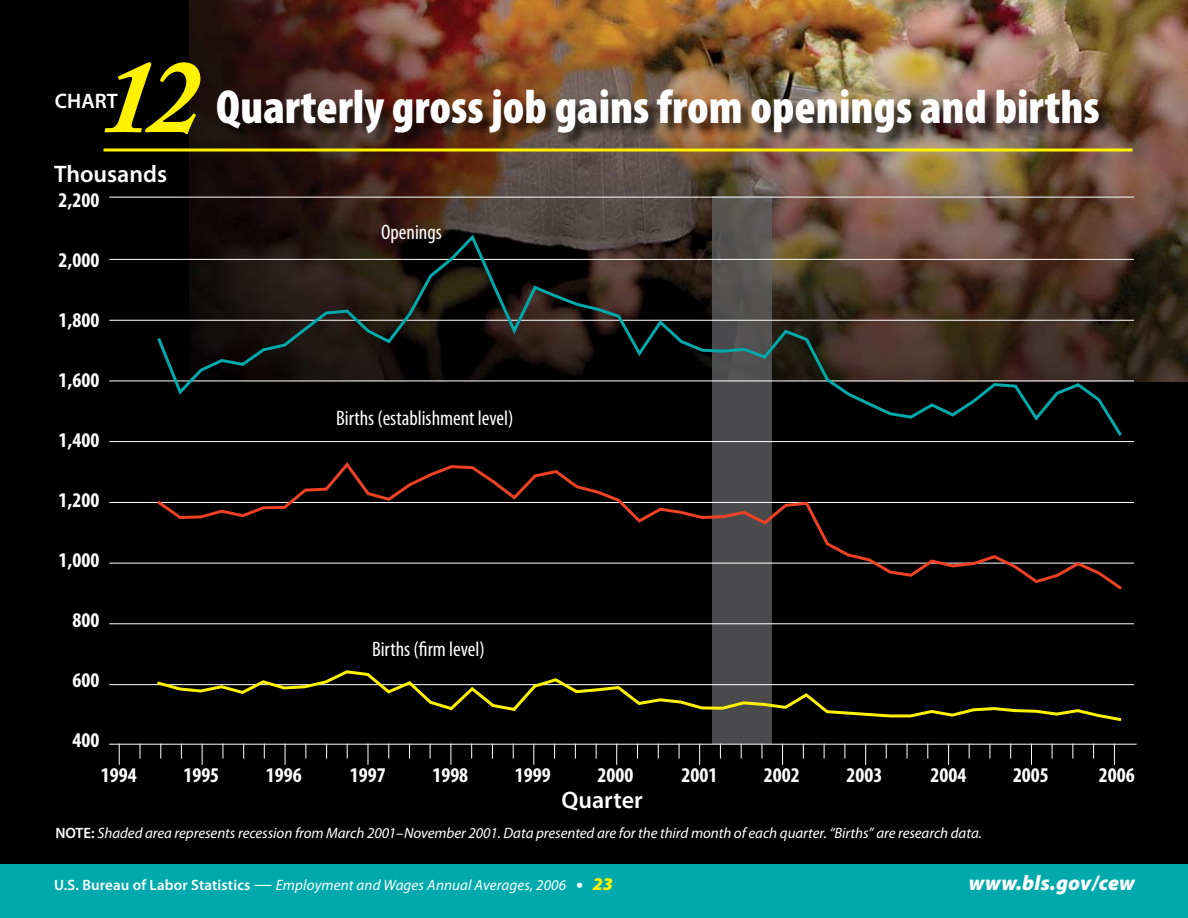
<style>
.page{position:relative;width:1188px;height:918px;background:#000}
.page>*{position:absolute;margin:0;border:0;box-sizing:border-box;transform-origin:0 0}
.t1{font:italic 700 108px "Adobe Caslon Pro";color:#fff200}
.t2{font:900 condensed 48px "Myriad Pro";color:#fff}
.t3{font:600 24px "Myriad Pro";color:#fff}
.t4{font:700 condensed 21px "Myriad Pro";color:#fff}
.t5{font:condensed 21px "Myriad Pro";color:#fff}
.t6{font:italic 900 21px "Myriad Pro";letter-spacing:.01em;color:#fff}
.t7{font:600 21px "Myriad Pro";color:#fff}
.t8{font:italic 15px "Myriad Pro";letter-spacing:-.005em;color:#fff}
.s1{font-weight:600;font-style:normal}
.s2{font-size:18px}
.s3{font-weight:900;font-size:18px}
.s4{font-weight:900;font-size:18px;color:#fff200}
</style>
<div class="page">
<img style="left:189px;top:0;width:999px;height:382px">
<div style="left:0;top:864px;width:1188px;height:54px;background:#00aaac"></div>
<svg style="left:104px;top:148px;width:1028px;height:4px;background:#d7c70d"></svg>
<div style="left:216px;top:89px;width:898px;height:59px;background:#000;opacity:.7"></div>
<svg style="left:713px;top:196px;width:59px;height:548px;background:#4e4e4f"></svg>
<hr style="left:110px;top:744px;width:1026px;height:1px;background:#fff">
<svg style="left:140px;top:744px;width:1px;height:14px"></svg>
<svg style="left:160px;top:744px;width:1px;height:14px"></svg>
<svg style="left:181px;top:745px;width:1px;height:13px"></svg>
<svg style="left:223px;top:744px;width:1px;height:14px"></svg>
<svg style="left:243px;top:744px;width:1px;height:14px"></svg>
<svg style="left:264px;top:744px;width:1px;height:14px"></svg>
<svg style="left:305px;top:744px;width:1px;height:14px"></svg>
<svg style="left:326px;top:745px;width:1px;height:13px"></svg>
<svg style="left:347px;top:744px;width:1px;height:14px"></svg>
<svg style="left:388px;top:744px;width:1px;height:14px"></svg>
<svg style="left:409px;top:745px;width:1px;height:13px"></svg>
<svg style="left:430px;top:744px;width:1px;height:14px"></svg>
<svg style="left:471px;top:744px;width:1px;height:14px"></svg>
<svg style="left:492px;top:745px;width:1px;height:13px"></svg>
<svg style="left:513px;top:744px;width:1px;height:14px"></svg>
<svg style="left:554px;top:745px;width:1px;height:13px"></svg>
<svg style="left:575px;top:744px;width:1px;height:14px"></svg>
<svg style="left:596px;top:744px;width:1px;height:14px"></svg>
<svg style="left:637px;top:745px;width:1px;height:13px"></svg>
<svg style="left:658px;top:744px;width:1px;height:14px"></svg>
<svg style="left:679px;top:744px;width:1px;height:14px"></svg>
<svg style="left:720px;top:745px;width:1px;height:13px"></svg>
<svg style="left:741px;top:744px;width:1px;height:14px"></svg>
<svg style="left:762px;top:744px;width:1px;height:14px"></svg>
<svg style="left:803px;top:744px;width:1px;height:14px"></svg>
<svg style="left:824px;top:744px;width:1px;height:14px"></svg>
<svg style="left:845px;top:744px;width:1px;height:14px"></svg>
<svg style="left:886px;top:744px;width:1px;height:14px"></svg>
<svg style="left:907px;top:744px;width:1px;height:14px"></svg>
<svg style="left:927px;top:744px;width:1px;height:14px"></svg>
<svg style="left:969px;top:744px;width:1px;height:14px"></svg>
<svg style="left:990px;top:744px;width:1px;height:14px"></svg>
<svg style="left:1010px;top:744px;width:1px;height:14px"></svg>
<svg style="left:1052px;top:744px;width:1px;height:14px"></svg>
<svg style="left:1072px;top:744px;width:1px;height:14px"></svg>
<svg style="left:1093px;top:745px;width:1px;height:13px"></svg>
<svg style="left:119px;top:744px;width:1px;height:20px"></svg>
<svg style="left:202px;top:744px;width:1px;height:20px"></svg>
<svg style="left:285px;top:744px;width:1px;height:20px"></svg>
<svg style="left:368px;top:744px;width:1px;height:20px"></svg>
<svg style="left:451px;top:744px;width:1px;height:20px"></svg>
<svg style="left:533px;top:744px;width:1px;height:20px"></svg>
<svg style="left:616px;top:744px;width:1px;height:20px"></svg>
<svg style="left:699px;top:745px;width:1px;height:19px"></svg>
<svg style="left:782px;top:745px;width:1px;height:19px"></svg>
<svg style="left:865px;top:744px;width:1px;height:20px"></svg>
<svg style="left:948px;top:745px;width:1px;height:19px"></svg>
<svg style="left:1031px;top:745px;width:1px;height:19px"></svg>
<svg style="left:1114px;top:745px;width:1px;height:19px"></svg>
<hr style="left:110px;top:684px;width:1024px;height:1px;background:#fff">
<hr style="left:110px;top:623px;width:1024px;height:1px;background:#fff">
<hr style="left:110px;top:563px;width:1024px;height:1px;background:#fff">
<hr style="left:110px;top:502px;width:1024px;height:1px;background:#fff">
<hr style="left:110px;top:441px;width:1024px;height:1px;background:#fff">
<hr style="left:110px;top:381px;width:1024px;height:1px;background:#fff">
<hr style="left:110px;top:320px;width:1024px;height:1px;background:#fff">
<hr style="left:110px;top:259px;width:1024px;height:1px;background:#fff">
<hr style="left:110px;top:197px;width:1024px;height:1px;background:#fff">
<svg style="left:155px;top:669px;width:968px;height:54px"></svg>
<svg style="left:155px;top:460px;width:969px;height:132px"></svg>
<svg style="left:155px;top:232px;width:969px;height:206px"></svg>
<h1 class="t1" style="left:101px;top:32px;width:103px">12</h1>
<h3 class="t7" style="left:55px;top:88px;width:64px">CHART</h3>
<h3 class="t3" style="left:54px;top:158px;width:115px">Thousands</h3>
<h3 class="t4" style="left:59px;top:187px;width:42px">2,200</h3>
<h3 class="t4" style="left:59px;top:247px;width:42px">2,000</h3>
<h2 class="t2" style="left:216px;top:76px;width:885px">Quarterly gross job gains from openings and births</h2>
<h3 class="t5" style="left:381px;top:220px;width:62px">Openings</h3>
<h3 class="t4" style="left:59px;top:307px;width:42px">1,800</h3>
<h3 class="t4" style="left:59px;top:367px;width:42px">1,600</h3>
<h3 class="t4" style="left:59px;top:427px;width:42px">1,400</h3>
<h3 class="t4" style="left:59px;top:487px;width:42px">1,200</h3>
<h3 class="t5" style="left:336px;top:406px;width:179px">Births (establishment level)</h3>
<h3 class="t4" style="left:59px;top:547px;width:42px">1,000</h3>
<h3 class="t4" style="left:72px;top:607px;width:28px">800</h3>
<h3 class="t4" style="left:72px;top:667px;width:28px">600</h3>
<h3 class="t5" style="left:372px;top:637px;width:114px">Births (firm level)</h3>
<h3 class="t4" style="left:72px;top:727px;width:28px">400</h3>
<h3 class="t4" style="left:101px;top:762px;width:37px">1994</h3>
<h3 class="t4" style="left:183px;top:762px;width:37px">1995</h3>
<h3 class="t4" style="left:266px;top:762px;width:37px">1996</h3>
<h3 class="t4" style="left:350px;top:762px;width:37px">1997</h3>
<h3 class="t4" style="left:432px;top:762px;width:37px">1998</h3>
<h3 class="t4" style="left:515px;top:762px;width:37px">1999</h3>
<h3 class="t4" style="left:598px;top:762px;width:37px">2000</h3>
<h3 class="t4" style="left:682px;top:762px;width:37px">2001</h3>
<h3 class="t4" style="left:764px;top:762px;width:37px">2002</h3>
<h3 class="t4" style="left:847px;top:762px;width:37px">2003</h3>
<h3 class="t4" style="left:931px;top:762px;width:37px">2004</h3>
<h3 class="t4" style="left:1013px;top:762px;width:37px">2005</h3>
<h3 class="t4" style="left:1099px;top:762px;width:37px">2006</h3>
<h3 class="t3" style="left:561px;top:785px;width:83px">Quarter</h3>
<p class="t8" style="left:56px;top:823px;width:928px"><span class="s1">NOTE:</span> Shaded area represents recession from March 2001–November 2001. Data presented are for the third month of each quarter. “Births” are research data.</p>
<p class="t8" style="left:54px;top:875px;width:561px"><span class="s1">U.S. Bureau of Labor Statistics</span> <span class="s2">—</span> Employment and Wages Annual Averages, 2006 <span class="s3">•</span> <span class="s4">23</span></p>
<h3 class="t6" style="left:969px;top:868px;width:167px">www.bls.gov/cew</h3>
</div>
